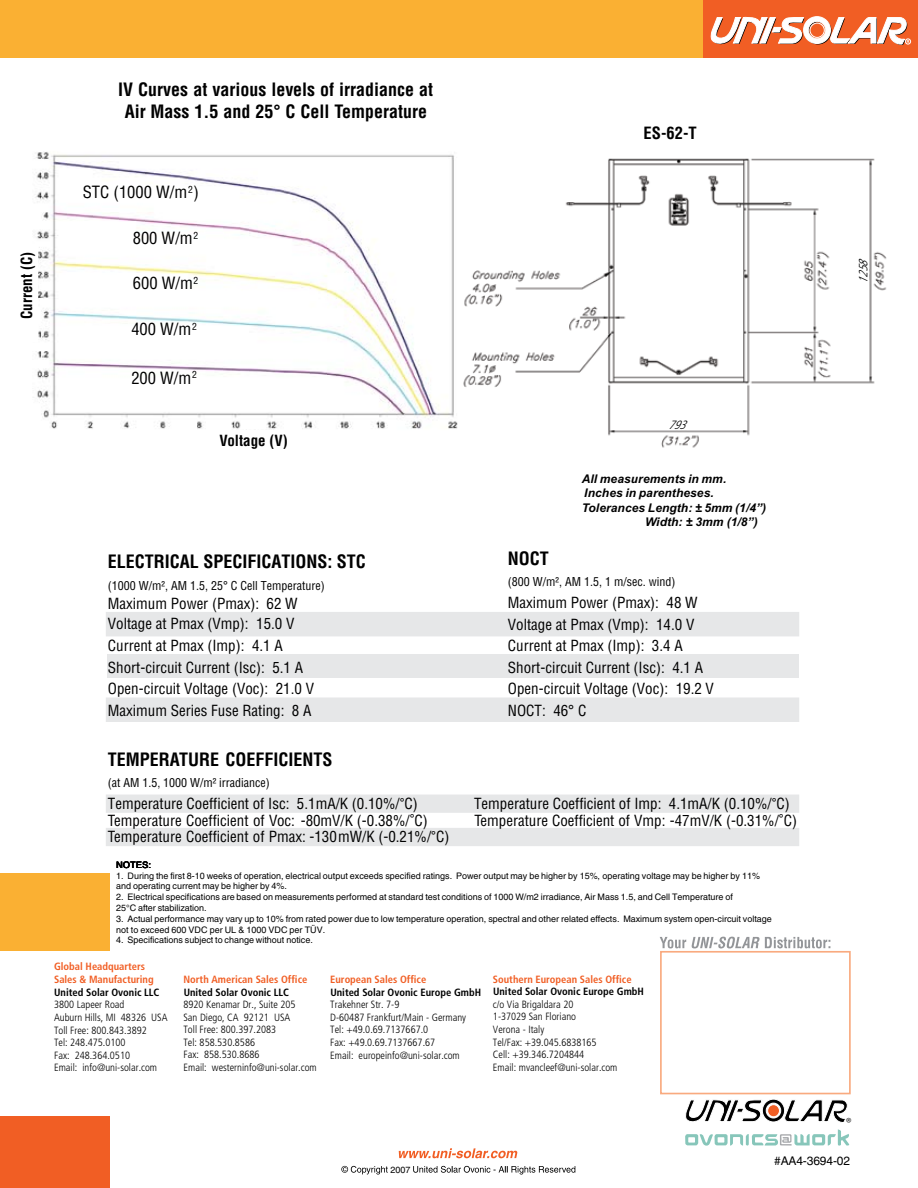
<style>
.page{position:relative;width:918px;height:1188px;background:#fff}
.page>*{position:absolute;margin:0;border:0;box-sizing:border-box;transform-origin:0 0}
.t1{font:700 condensed 18px/21.6px "Helvetica";color:#000;text-align:center}
.t2{font:condensed 16.5px "Helvetica";color:#000}
.t3{font:700 condensed 16.5px "Helvetica";color:#000}
.t4{font:condensed 15px/21.3px "Helvetica";color:#000}
.t5{font:700 condensed 15px "Helvetica";color:#000}
.t6{font:condensed 12px "Helvetica";color:#000}
.t7{font:italic 700 12px "Arial";letter-spacing:.005em;color:#000}
.t8{font:12px "Helvetica";letter-spacing:-.01em;color:#000}
.t9{font:italic 300 condensed 12px "Frutiger";color:#000}
.t10{font:300 condensed 10.5px/12.6px "Frutiger";color:#000}
.t11{font:700 condensed 10.5px/12.6px "Frutiger";color:#f15e24}
.t12{font:700 condensed 10.5px "Frutiger";color:#000}
.t13{font:10.5px "Myriad";color:#000}
.t14{font:9px/10.8px "Helvetica";color:#000}
.s1{font-size:12px}
</style>
<div class="page">
<svg style="left:399px;top:1148px;width:119px;height:10px"></svg>
<svg style="left:341px;top:1166px;width:47px;height:9px"></svg>
<svg style="left:413px;top:1166px;width:162px;height:9px"></svg>
<div style="left:107px;top:795px;width:692px;height:17px;background:#e6e7e8"></div>
<div style="left:106px;top:795px;width:693px;height:18px;border:1px solid #e6e7e8"></div>
<div style="left:107px;top:829px;width:692px;height:16px;background:#e6e7e8"></div>
<div style="left:106px;top:828px;width:693px;height:18px;border:1px solid #e6e7e8"></div>
<div style="left:107px;top:698px;width:692px;height:23px;background:#e6e7e8"></div>
<div style="left:106px;top:697px;width:693px;height:25px;border:1px solid #e6e7e8"></div>
<div style="left:107px;top:654px;width:692px;height:24px;background:#e6e7e8"></div>
<div style="left:107px;top:613px;width:692px;height:23px;background:#e6e7e8"></div>
<div style="left:106px;top:612px;width:693px;height:24px;border:1px solid #e6e7e8"></div>
<img style="left:35px;top:152px;width:423px;height:278px">
<img style="left:463px;top:158px;width:424px;height:290px">
<div style="left:650px;top:412px;width:42px;height:17px;background:#fff"></div>
<div style="left:855px;top:252px;width:14px;height:38px;background:#fff"></div>
<div style="left:642px;top:268px;width:73px;height:38px;background:#fff"></div>
<div style="left:0;top:1116px;width:110px;height:72px;background:#f15e24"></div>
<div style="left:0;top:873px;width:110px;height:78px;background:#fab033"></div>
<div style="left:0;top:0;width:918px;height:58px;background:#fab033"></div>
<div style="left:703px;top:0;width:215px;height:58px;background:#f15e24"></div>
<svg style="left:711px;top:16px;width:200px;height:29px"></svg>
<svg style="left:685px;top:1099px;width:163px;height:24px"></svg>
<svg style="left:685px;top:1129px;width:165px;height:17px"></svg>
<div style="left:660px;top:951px;width:191px;height:143px;border:2px solid #f9aa7f"></div>
<svg style="left:660px;top:937px;width:170px;height:11px"></svg>
<div style="left:16px;top:244px;width:22px;height:98px;background:#fff"></div>
<h3 class="t5" style="left:18px;top:319px;width:69px;rotate:-90deg">Current (C)</h3>
<h1 class="t1" style="left:118px;top:79px;width:317px">IV Curves at various levels of irradiance at<br>Air Mass 1.5 and 25° C Cell Temperature</h1>
<h2 class="t2" style="left:83px;top:182px;width:118px">STC (1000 W/m<sup>2</sup>)</h2>
<h2 class="t2" style="left:133px;top:228px;width:67px">800 W/m<sup>2</sup></h2>
<h2 class="t2" style="left:133px;top:273px;width:67px">600 W/m<sup>2</sup></h2>
<h2 class="t2" style="left:131px;top:319px;width:67px">400 W/m<sup>2</sup></h2>
<h2 class="t2" style="left:131px;top:367px;width:67px">200 W/m<sup>2</sup></h2>
<h3 class="t5" style="left:219px;top:431px;width:70px">Voltage (V)</h3>
<h1 class="t1" style="left:108px;top:551px;width:259px">ELECTRICAL SPECIFICATIONS: STC</h1>
<h3 class="t6" style="left:108px;top:578px;width:218px">(1000 W/m², AM 1.5, 25° C Cell Temperature)</h3>
<h3 class="t4" style="left:108px;top:593px;width:208px">Maximum Power (Pmax): 62 W<br>Voltage at Pmax (Vmp): 15.0 V<br>Current at Pmax (Imp): 4.1 A<br>Short-circuit Current (Isc): 5.1 A<br>Open-circuit Voltage (Voc): 21.0 V<br>Maximum Series Fuse Rating: 8 A</h3>
<h2 class="t3" style="left:644px;top:123px;width:55px">ES-62-T</h2>
<h3 class="t9" style="left:668px;top:418px;width:25px">793</h3>
<h3 class="t7" style="left:582px;top:472px;width:146px">All measurements in mm.</h3>
<h3 class="t7" style="left:584px;top:486px;width:131px">Inches in parentheses.</h3>
<h3 class="t7" style="left:582px;top:501px;width:186px">Tolerances Length: ± 5mm (1/4”)</h3>
<h3 class="t7" style="left:645px;top:515px;width:114px">Width: ± 3mm (1/8”)</h3>
<h1 class="t1" style="left:508px;top:547px;width:42px">NOCT</h1>
<h3 class="t6" style="left:508px;top:575px;width:169px">(800 W/m², AM 1.5, 1 m/sec. wind)</h3>
<h3 class="t4" style="left:508px;top:591px;width:208px">Maximum Power (Pmax): 48 W<br>Voltage at Pmax (Vmp): 14.0 V<br>Current at Pmax (Imp): 3.4 A<br>Short-circuit Current (Isc): 4.1 A<br>Open-circuit Voltage (Voc): 19.2 V<br>NOCT: 46° C</h3>
<h1 class="t1" style="left:108px;top:748px;width:226px">TEMPERATURE COEFFICIENTS</h1>
<h3 class="t6" style="left:108px;top:776px;width:163px">(at AM 1.5, 1000 W/m² irradiance)</h3>
<h3 class="t4" style="left:108px;top:793px;width:311px">Temperature Coefficient of Isc: 5.1mA/K (0.10%/<span class="s1">°</span>C)</h3>
<h3 class="t4" style="left:474px;top:793px;width:317px">Temperature Coefficient of Imp: 4.1mA/K (0.10%/<span class="s1">°</span>C)</h3>
<h3 class="t4" style="left:108px;top:826px;width:343px">Temperature Coefficient of Pmax: -130mW/K (-0.21%/<span class="s1">°</span>C)</h3>
<h3 class="t4" style="left:108px;top:809px;width:321px">Temperature Coefficient of Voc: -80mV/K (-0.38%/<span class="s1">°</span>C)</h3>
<h3 class="t4" style="left:474px;top:809px;width:324px">Temperature Coefficient of Vmp: -47mV/K (-0.31%/<span class="s1">°</span>C)</h3>
<p class="t14" style="left:116px;top:859px;width:36px">NOTES:</p>
<p class="t14" style="left:116px;top:870px;width:645px">1. During the first 8-10 weeks of operation, electrical output exceeds specified ratings. Power output may be higher by 15%, operating voltage may be higher by 11% and operating current may be higher by 4%.</p>
<p class="t14" style="left:116px;top:892px;width:618px">2. Electrical specifications are based on measurements performed at standard test conditions of 1000 W/m2 irradiance, Air Mass 1.5, and Cell Temperature of<br>25°C after stabilization.</p>
<p class="t14" style="left:116px;top:913px;width:657px">3. Actual performance may vary up to 10% from rated power due to low temperature operation, spectral and other related effects. Maximum system open-circuit voltage not to exceed 600 VDC per UL &amp; 1000 VDC per TÜV.</p>
<p class="t14" style="left:116px;top:935px;width:198px">4. Specifications subject to change without notice.</p>
<p class="t11" style="left:54px;top:961px;width:101px">Global Headquarters<br>Sales &amp; Manufacturing</p>
<p class="t12" style="left:54px;top:986px;width:107px">United Solar Ovonic LLC</p>
<p class="t10" style="left:54px;top:999px;width:115px">3800 Lapeer Road<br>Auburn Hills, MI 48326 USA<br>Toll Free: 800.843.3892<br>Tel: 248.475.0100<br>Fax: 248.364.0510<br>Email: info@uni-solar.com</p>
<p class="t11" style="left:184px;top:973px;width:125px">North American Sales Office</p>
<p class="t12" style="left:184px;top:986px;width:107px">United Solar Ovonic LLC</p>
<p class="t10" style="left:184px;top:998px;width:135px">8920 Kenamar Dr., Suite 205<br>San Diego, CA 92121 USA<br>Toll Free: 800.397.2083<br>Tel: 858.530.8586<br>Fax: 858.530.8686<br>Email: westerninfo@uni-solar.com</p>
<p class="t11" style="left:330px;top:973px;width:98px">European Sales Office</p>
<p class="t12" style="left:330px;top:986px;width:152px">United Solar Ovonic Europe GmbH</p>
<p class="t10" style="left:330px;top:998px;width:137px">Trakehner Str. 7-9<br>D-60487 Frankfurt/Main - Germany<br>Tel: +49.0.69.7137667.0<br>Fax: +49.0.69.7137667.67<br>Email: europeinfo@uni-solar.com</p>
<p class="t11" style="left:493px;top:973px;width:140px">Southern European Sales Office</p>
<p class="t12" style="left:493px;top:986px;width:152px">United Solar Ovonic Europe GmbH</p>
<p class="t10" style="left:493px;top:998px;width:85px">c/o Via Brigaldara 20<br>1-37029 San Floriano</p>
<p class="t10" style="left:493px;top:1036px;width:126px">Tel/Fax: +39.045.6838165<br>Cell: +39.346.7204844<br>Email: mvancleef@uni-solar.com</p>
<p class="t10" style="left:493px;top:1023px;width:53px">Verona - Italy</p>
<h3 class="t9" style="left:856px;top:284px;width:31px;rotate:-90deg">1258</h3>
<p class="t13" style="left:846px;top:1116px;width:7px">®</p>
<p class="t14" style="left:390px;top:1164px;width:22px">2007</p>
<h3 class="t8" style="left:774px;top:1153px;width:77px">#AA4-3694-02</h3>
</div>
